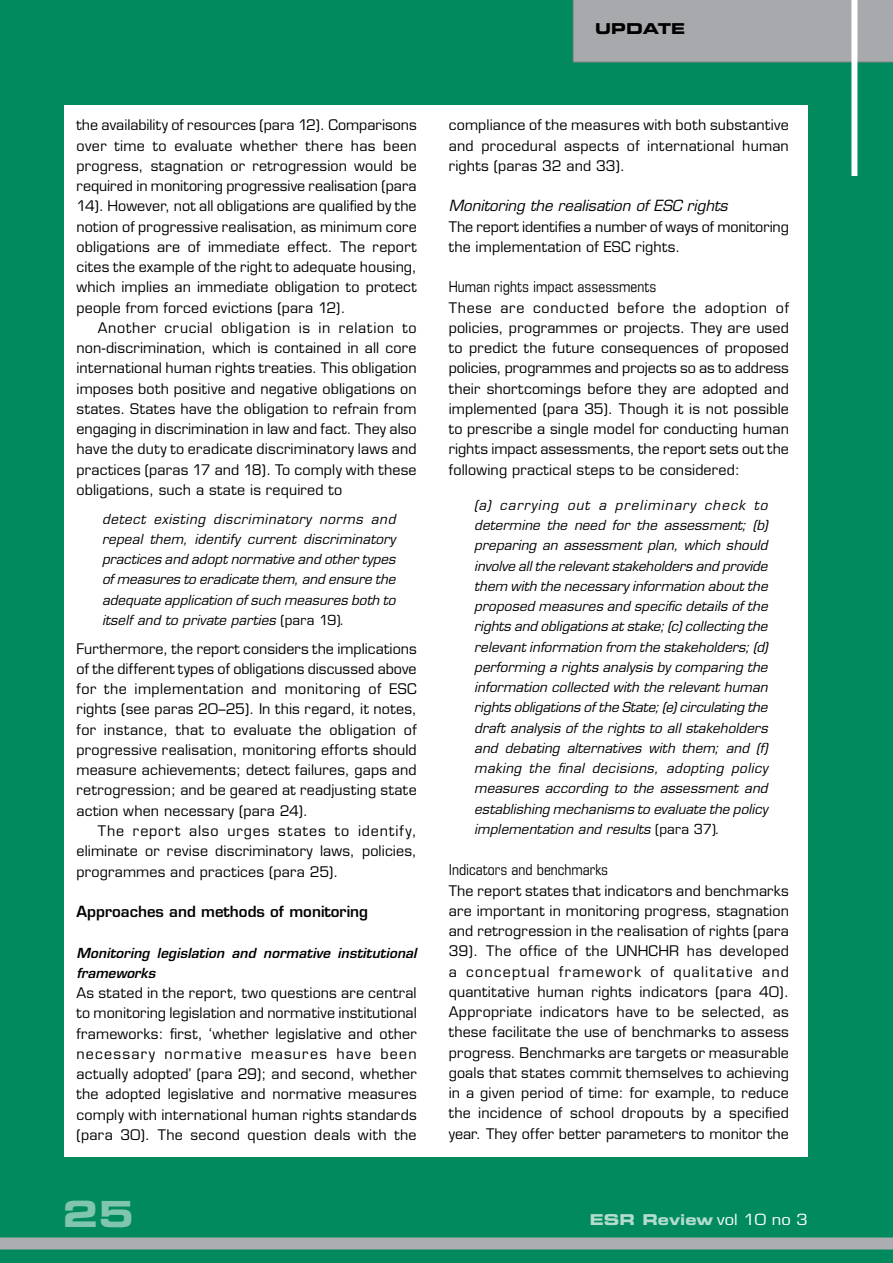
<style>
.page{position:relative;width:893px;height:1263px;background:#008a5e}
.page>*{position:absolute;margin:0;border:0;box-sizing:border-box;transform-origin:0 0}
.t1{font:36px "Eurostile Bold Extended Two";color:#80c5ae}
.t2{font:condensed 15px "Eurostile";color:#000}
.t3{font:italic 15px "Eurostile";color:#000}
.t4{font:600 15px "Eurostile";color:#000}
.t5{font:15px "Eurostile Bold Extended Two";color:#b3dccf}
.t6{font:15px "Eurostile Bold Extended Two";color:#000}
.t7{font:14.25px/20.2px "Eurostile";letter-spacing:.01em;color:#000;text-align:justify}
.t8{font:italic 13.5px/20.2px "Eurostile";letter-spacing:.005em;color:#000;text-align:justify}
.t9{font:italic 600 13.5px/20.2px "Eurostile";letter-spacing:.01em;color:#000}
.s1{font-style:normal}
.s2{font-family:"Eurostile";color:#fff}
</style>
<div class="page">
<div style="left:0;top:1237px;width:893px;height:12px;background:#abadb0"></div>
<div style="left:65px;top:105px;width:743px;height:1052px;background:#fff"></div>
<div style="left:573px;top:0;width:320px;height:62px;background:#a7a9ac"></div>
<div style="left:851px;top:0;width:6px;height:176px;background:#fff"></div>
<p class="t6" style="left:595px;top:18px;width:92px">UPDATE</p>
<p class="t7" style="left:76px;top:115px;width:342px">the availability of resources (para 12). Comparisons over time to evaluate whether there has been progress, stagnation or retrogression would be required in monitoring progressive realisation (para 14). However, not all obligations are qualified by the notion of progressive realisation, as minimum core obligations are of immediate effect. The report cites the example of the right to adequate housing, which implies an immediate obligation to protect people from forced evictions (para 12).</p>
<p class="t7" style="left:76px;top:318px;width:342px;text-indent:21px">Another crucial obligation is in relation to non-discrimination, which is contained in all core international human rights treaties. This obligation imposes both positive and negative obligations on states. States have the obligation to refrain from engaging in discrimination in law and fact. They also have the duty to eradicate discriminatory laws and practices (paras 17 and 18). To comply with these obligations, such a state is required to</p>
<p class="t8" style="left:102px;top:509px;width:295px">detect existing discriminatory norms and repeal them, identify current discriminatory practices and adopt normative and other types of measures to eradicate them, and ensure the adequate application of such measures both to itself and to private parties <span class="s1">(para 19)</span>.</p>
<p class="t7" style="left:76px;top:638px;width:342px">Furthermore, the report considers the implications of the different types of obligations discussed above for the implementation and monitoring of ESC rights (see paras 20–25). In this regard, it notes, for instance, that to evaluate the obligation of progressive realisation, monitoring efforts should measure achievements; detect failures, gaps and retrogression; and be geared at readjusting state action when necessary (para 24).</p>
<p class="t7" style="left:76px;top:821px;width:342px;text-indent:21px">The report also urges states to identify, eliminate or revise discriminatory laws, policies, programmes and practices (para 25).</p>
<p class="t4" style="left:76px;top:902px;width:293px">Approaches and methods of monitoring</p>
<p class="t9" style="left:76px;top:942px;width:342px">Monitoring legislation and normative institutional frameworks</p>
<p class="t7" style="left:76px;top:983px;width:342px">As stated in the report, two questions are central to monitoring legislation and normative institutional frameworks: first, ‘whether legislative and other necessary normative measures have been actually adopted’ (para 29); and second, whether the adopted legislative and normative measures comply with international human rights standards (para 30). The second question deals with the</p>
<h1 class="t1" style="left:63px;top:1188px;width:35px">25</h1>
<p class="t7" style="left:449px;top:115px;width:342px">compliance of the measures with both substantive and procedural aspects of international human rights (paras 32 and 33).</p>
<p class="t3" style="left:449px;top:197px;width:280px">Monitoring the realisation of ESC rights</p>
<p class="t7" style="left:449px;top:216px;width:342px">The report identifies a number of ways of monitoring the implementation of ESC rights.</p>
<p class="t2" style="left:449px;top:278px;width:209px">Human rights impact assessments</p>
<p class="t7" style="left:449px;top:297px;width:342px">These are conducted before the adoption of policies, programmes or projects. They are used to predict the future consequences of proposed policies, programmes and projects so as to address their shortcomings before they are adopted and implemented (para 35). Though it is not possible to prescribe a single model for conducting human rights impact assessments, the report sets out the following practical steps to be considered:</p>
<p class="t8" style="left:474px;top:495px;width:295px">(a) carrying out a preliminary check to determine the need for the assessment; (b) preparing an assessment plan, which should involve all the relevant stakeholders and provide them with the necessary information about the proposed measures and specific details of the rights and obligations at stake; (c) collecting the relevant information from the stakeholders; (d) performing a rights analysis by comparing the information collected with the relevant human rights obligations of the State; (e) circulating the draft analysis of the rights to all stakeholders and debating alternatives with them; and (f) making the final decisions, adopting policy measures according to the assessment and establishing mechanisms to evaluate the policy implementation and results <span class="s1">(para 37)</span>.</p>
<p class="t2" style="left:449px;top:861px;width:161px">Indicators and benchmarks</p>
<p class="t7" style="left:449px;top:880px;width:342px">The report states that indicators and benchmarks are important in monitoring progress, stagnation and retrogression in the realisation of rights (para 39). The office of the UNHCHR has developed a conceptual framework of qualitative and quantitative human rights indicators (para 40).<br>Appropriate indicators have to be selected, as these facilitate the use of benchmarks to assess progress. Benchmarks are targets or measurable goals that states commit themselves to achieving in a given period of time: for example, to reduce the incidence of school dropouts by a specified year. They offer better parameters to monitor the</p>
<p class="t5" style="left:590px;top:1209px;width:220px">ESR Review <span class="s2">vol 10 no 3</span></p>
</div>
